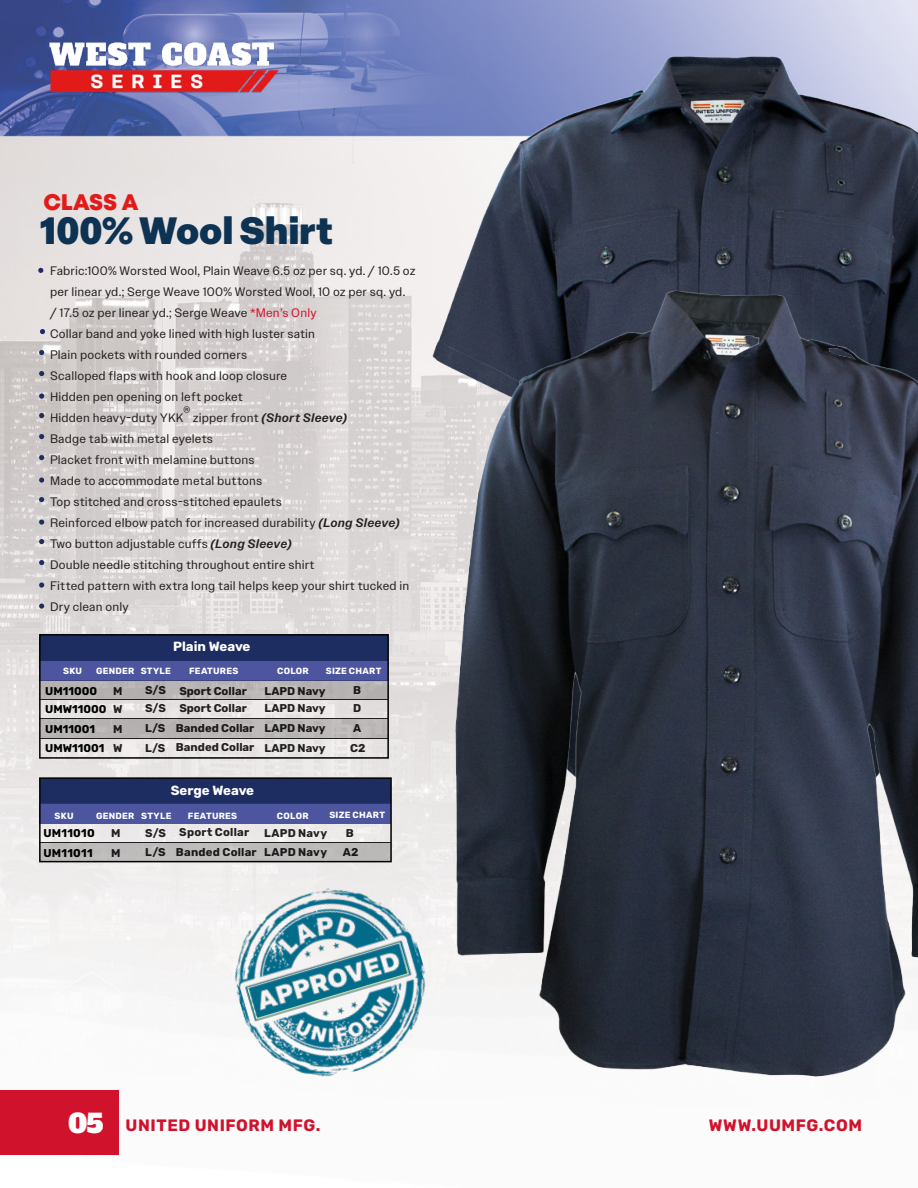
<style>
.page{position:relative;width:918px;height:1188px;background:#fff}
.page>*{position:absolute;margin:0;border:0;box-sizing:border-box;transform-origin:0 0}
.Item_Title{font:900 37.5px "Elza";letter-spacing:.005em;color:#0d3252}
.t1{font:25.5px "Alfa Slab One";color:#fff}
.Item_Title-2{font:22.5px "Mont Heavy DEMO";letter-spacing:-.005em;color:#e21a1a}
.t2{font:700 16.5px "Rubik";letter-spacing:.035em;color:#d1122c}
.t3{font:700 13.2px "Rubik";color:#fff}
.Bullet_Points{font:12.3px/21px "Owners Text";letter-spacing:.015em;color:#231f20}
.Bullet_Points-2{font:italic 500 12.3px "Owners Text";letter-spacing:.015em;color:#231f20}
.t4{font:700 11.25px "Rubik";color:#231f20}
.t5{font:700 11.25px "Rubik";color:#000}
.t6{font:700 11.25px "Rubik";letter-spacing:.02em;color:#231f20}
.t7{font:700 11.25px "Rubik";letter-spacing:.025em;color:#231f20}
.t8{font:700 11.25px "Rubik";letter-spacing:.02em;color:#000}
.t9{font:700 11.25px "Rubik";letter-spacing:.025em;color:#000}
.t10{font:700 9px "Rubik";letter-spacing:.025em;color:#fff}
.s1{color:#d1122c}
.s2{font-weight:400;font-style:normal}
.s3{font-weight:500;font-style:italic}
</style>
<div class="page">
<img style="left:0;top:0;width:918px;height:1155px">
<img style="left:49px;top:39px;width:257px;height:54px">
<img style="left:432px;top:55px;width:486px;height:791px">
<img style="left:448px;top:270px;width:470px;height:856px">
<svg style="left:38px;top:268px;width:5px;height:5px"></svg>
<svg style="left:39px;top:350px;width:5px;height:5px"></svg>
<svg style="left:40px;top:329px;width:5px;height:5px"></svg>
<svg style="left:39px;top:371px;width:5px;height:5px"></svg>
<svg style="left:39px;top:394px;width:5px;height:5px"></svg>
<svg style="left:39px;top:413px;width:5px;height:5px"></svg>
<svg style="left:39px;top:434px;width:5px;height:5px"></svg>
<svg style="left:39px;top:455px;width:5px;height:5px"></svg>
<svg style="left:39px;top:478px;width:5px;height:5px"></svg>
<svg style="left:39px;top:497px;width:5px;height:5px"></svg>
<svg style="left:39px;top:520px;width:5px;height:5px"></svg>
<svg style="left:39px;top:539px;width:5px;height:5px"></svg>
<svg style="left:39px;top:560px;width:5px;height:5px"></svg>
<svg style="left:39px;top:583px;width:5px;height:5px"></svg>
<svg style="left:39px;top:604px;width:5px;height:5px"></svg>
<hr style="left:40px;top:842px;width:351px;height:1px;background:#231f20">
<div style="left:40px;top:804px;width:351px;height:20px;background:#4c559e"></div>
<div style="left:40px;top:778px;width:351px;height:26px;background:#1e2d61"></div>
<div style="left:40px;top:843px;width:351px;height:19px;background:#bdbbba"></div>
<div style="left:40px;top:660px;width:348px;height:21px;background:#4c559e"></div>
<hr style="left:40px;top:699px;width:348px;height:1px;background:#231f20">
<hr style="left:40px;top:718px;width:348px;height:1px;background:#231f20">
<hr style="left:40px;top:738px;width:348px;height:1px;background:#231f20">
<div style="left:40px;top:635px;width:348px;height:25px;background:#1e2d61"></div>
<div style="left:40px;top:681px;width:348px;height:18px;background:#b6b2b1"></div>
<div style="left:40px;top:719px;width:348px;height:19px;background:#b8b6b5"></div>
<div style="left:39px;top:634px;width:350px;height:125px;border:2px solid #000"></div>
<div style="left:39px;top:777px;width:353px;height:85px;border:2px solid #000"></div>
<div style="left:0;top:1090px;width:118px;height:65px;background:#d1122c"></div>
<img style="left:215px;top:866px;width:232px;height:231px">
<p class="Item_Title-2" style="left:43px;top:189px;width:97px">CLASS A</p>
<p class="Item_Title" style="left:40px;top:204px;width:295px">100% Wool Shirt</p>
<p class="Bullet_Points" style="left:50px;top:260px;width:367px">Fabric:100% Worsted Wool, Plain Weave 6.5 oz per sq. yd. / 10.5 oz per linear yd.; Serge Weave 100% Worsted Wool, 10 oz per sq. yd.<br>/ 17.5 oz per linear yd.; Serge Weave <span class="s1">*Men’s Only</span></p>
<p class="Bullet_Points" style="left:50px;top:323px;width:267px">Collar band and yoke lined with high luster satin</p>
<p class="Bullet_Points" style="left:50px;top:344px;width:199px">Plain pockets with rounded corners</p>
<p class="Bullet_Points" style="left:50px;top:365px;width:239px">Scalloped flaps with hook and loop closure</p>
<p class="Bullet_Points" style="left:50px;top:386px;width:194px">Hidden pen opening on left pocket</p>
<p class="Bullet_Points" style="left:50px;top:407px;width:135px">Hidden heavy-duty YKK</p>
<p class="Bullet_Points" style="left:183px;top:400px;width:8px">®</p>
<p class="Bullet_Points-2" style="left:193px;top:410px;width:156px"><span class="s2">zipper front</span> (Short Sleeve)</p>
<p class="Bullet_Points" style="left:50px;top:428px;width:164px">Badge tab with metal eyelets</p>
<p class="Bullet_Points" style="left:50px;top:449px;width:206px">Placket front with melamine buttons</p>
<p class="Bullet_Points" style="left:50px;top:470px;width:214px">Made to accommodate metal buttons</p>
<p class="Bullet_Points" style="left:50px;top:491px;width:233px">Top stitched and cross-stitched epaulets</p>
<p class="Bullet_Points" style="left:50px;top:512px;width:351px">Reinforced elbow patch for increased durability <span class="s3">(Long Sleeve)</span></p>
<p class="Bullet_Points" style="left:50px;top:533px;width:243px">Two button adjustable cuffs <span class="s3">(Long Sleeve)</span></p>
<p class="Bullet_Points" style="left:50px;top:554px;width:266px">Double needle stitching throughout entire shirt</p>
<p class="Bullet_Points" style="left:50px;top:575px;width:361px">Fitted pattern with extra long tail helps keep your shirt tucked in</p>
<p class="Bullet_Points" style="left:50px;top:596px;width:80px">Dry clean only</p>
<p class="t3" style="left:173px;top:639px;width:79px">Plain Weave</p>
<p class="t10" style="left:63px;top:665px;width:20px">SKU</p>
<p class="t10" style="left:96px;top:665px;width:40px">GENDER</p>
<p class="t10" style="left:141px;top:665px;width:32px">STYLE</p>
<p class="t10" style="left:189px;top:665px;width:51px">FEATURES</p>
<p class="t10" style="left:277px;top:665px;width:33px">COLOR</p>
<p class="t10" style="left:326px;top:665px;width:57px">SIZE CHART</p>
<p class="t4" style="left:113px;top:684px;width:11px">M</p>
<p class="t4" style="left:113px;top:702px;width:11px">W</p>
<p class="t4" style="left:113px;top:722px;width:11px">M</p>
<p class="t4" style="left:113px;top:742px;width:11px">W</p>
<p class="t4" style="left:145px;top:684px;width:22px">S/S</p>
<p class="t4" style="left:145px;top:702px;width:22px">S/S</p>
<p class="t4" style="left:145px;top:722px;width:22px">L/S</p>
<p class="t4" style="left:145px;top:741px;width:22px">L/S</p>
<p class="t4" style="left:353px;top:684px;width:9px">B</p>
<p class="t4" style="left:353px;top:702px;width:10px">D</p>
<p class="t4" style="left:353px;top:722px;width:10px">A</p>
<p class="t4" style="left:350px;top:741px;width:17px">C2</p>
<p class="t5" style="left:45px;top:684px;width:53px">UM11000</p>
<p class="t5" style="left:45px;top:702px;width:63px">UMW11000</p>
<p class="t5" style="left:45px;top:722px;width:51px">UM11001</p>
<p class="t5" style="left:45px;top:742px;width:61px">UMW11001</p>
<p class="t4" style="left:179px;top:684px;width:69px">Sport Collar</p>
<p class="t4" style="left:265px;top:684px;width:63px">LAPD Navy</p>
<p class="t4" style="left:179px;top:701px;width:69px">Sport Collar</p>
<p class="t4" style="left:176px;top:721px;width:80px">Banded Collar</p>
<p class="t4" style="left:176px;top:741px;width:80px">Banded Collar</p>
<p class="t4" style="left:265px;top:702px;width:63px">LAPD Navy</p>
<p class="t4" style="left:265px;top:722px;width:63px">LAPD Navy</p>
<p class="t4" style="left:265px;top:741px;width:63px">LAPD Navy</p>
<p class="t3" style="left:171px;top:783px;width:85px">Serge Weave</p>
<p class="t10" style="left:55px;top:810px;width:20px">SKU</p>
<p class="t10" style="left:96px;top:810px;width:40px">GENDER</p>
<p class="t10" style="left:141px;top:810px;width:32px">STYLE</p>
<p class="t10" style="left:188px;top:811px;width:51px">FEATURES</p>
<p class="t10" style="left:277px;top:810px;width:33px">COLOR</p>
<p class="t10" style="left:329px;top:810px;width:57px">SIZE CHART</p>
<p class="t8" style="left:43px;top:827px;width:53px">UM11010</p>
<p class="t9" style="left:43px;top:846px;width:51px">UM11011</p>
<p class="t4" style="left:111px;top:827px;width:11px">M</p>
<p class="t4" style="left:111px;top:846px;width:11px">M</p>
<p class="t4" style="left:145px;top:826px;width:22px">S/S</p>
<p class="t4" style="left:145px;top:846px;width:22px">L/S</p>
<p class="t6" style="left:179px;top:825px;width:71px">Sport Collar</p>
<p class="t6" style="left:176px;top:845px;width:82px">Banded Collar</p>
<p class="t7" style="left:264px;top:826px;width:65px">LAPD Navy</p>
<p class="t7" style="left:264px;top:846px;width:65px">LAPD Navy</p>
<p class="t4" style="left:346px;top:826px;width:9px">B</p>
<p class="t4" style="left:343px;top:846px;width:17px">A2</p>
<p class="t1" style="left:68px;top:1102px;width:37px">05</p>
<p class="t2" style="left:126px;top:1115px;width:196px">UNITED UNIFORM MFG.</p>
<p class="t2" style="left:709px;top:1115px;width:155px">WWW.UUMFG.COM</p>
</div>
